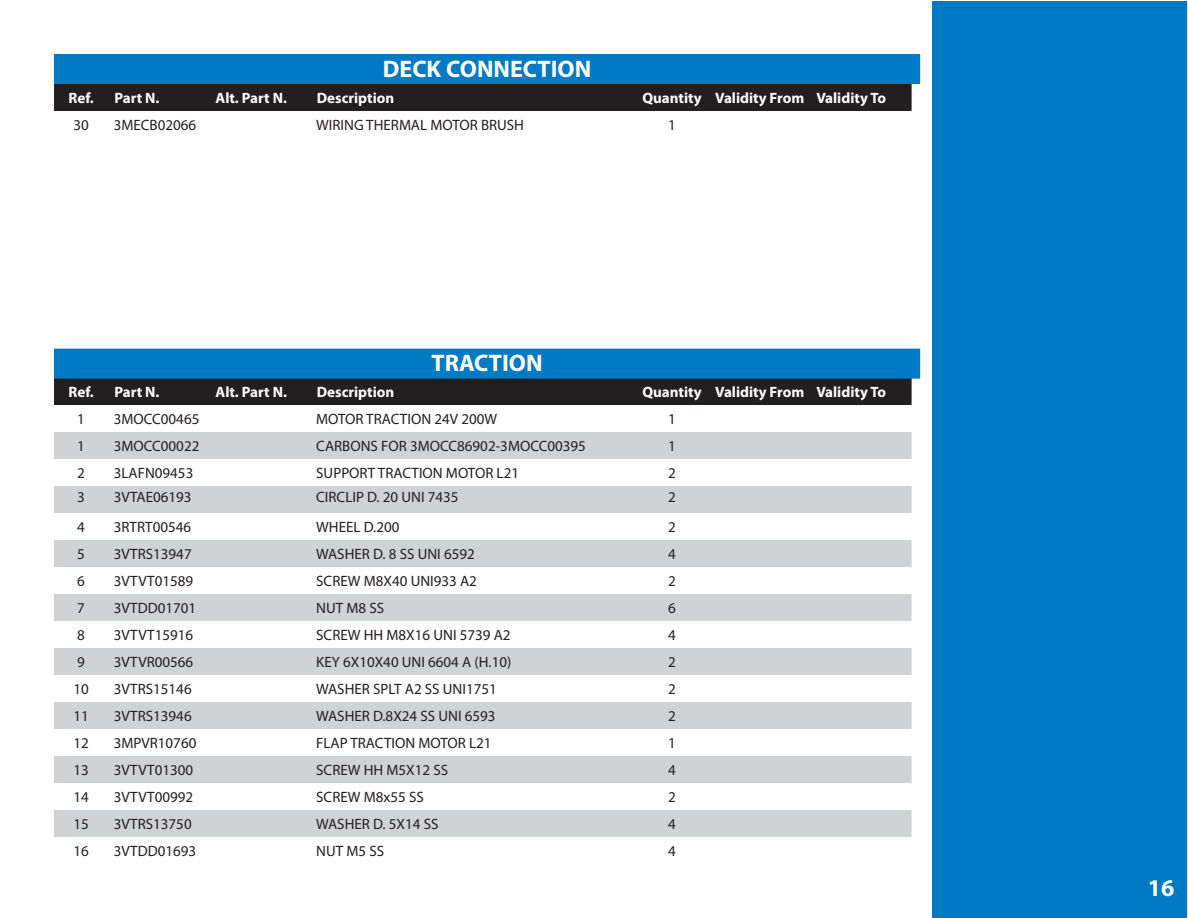
<style>
.page{position:relative;width:1188px;height:918px;background:#fff}
.page>*{position:absolute;margin:0;border:0;box-sizing:border-box;transform-origin:0 0}
.t1{font:700 24px "Myriad Pro";color:#fff}
.Table{font:15px "Myriad Pro";color:#231f20}
.t2{font:700 15px "Myriad Pro";color:#fff}
</style>
<div class="page">
<div style="left:932px;top:1px;width:255px;height:916px;background:#007ac2"></div>
<div style="left:54px;top:84px;width:858px;height:27px;background:#231f20"></div>
<div style="left:54px;top:379px;width:858px;height:26px;background:#231f20"></div>
<svg style="left:54px;top:432px;width:858px;height:405px;fill:#d1d2d4"></svg>
<div style="left:54px;top:54px;width:866px;height:30px;background:#007ac2"></div>
<div style="left:54px;top:349px;width:866px;height:30px;background:#007ac2"></div>
<p class="t1" style="left:383px;top:53px;width:210px">DECK CONNECTION</p>
<p class="t2" style="left:69px;top:88px;width:27px">Ref.</p>
<p class="t2" style="left:114px;top:88px;width:47px">Part N.</p>
<p class="t2" style="left:216px;top:88px;width:73px">Alt. Part N.</p>
<p class="t2" style="left:317px;top:88px;width:79px">Description</p>
<p class="t2" style="left:642px;top:88px;width:61px">Quantity</p>
<p class="t2" style="left:715px;top:88px;width:91px">Validity From</p>
<p class="t2" style="left:816px;top:88px;width:71px">Validity To</p>
<p class="Table" style="left:73px;top:116px;width:17px">30</p>
<p class="Table" style="left:114px;top:116px;width:84px">3MECB02066</p>
<p class="Table" style="left:316px;top:116px;width:209px">WIRING THERMAL MOTOR BRUSH</p>
<p class="Table" style="left:668px;top:116px;width:9px">1</p>
<p class="t1" style="left:432px;top:347px;width:113px">TRACTION</p>
<p class="t2" style="left:69px;top:382px;width:27px">Ref.</p>
<p class="t2" style="left:114px;top:382px;width:47px">Part N.</p>
<p class="t2" style="left:216px;top:382px;width:73px">Alt. Part N.</p>
<p class="t2" style="left:317px;top:382px;width:79px">Description</p>
<p class="t2" style="left:642px;top:382px;width:61px">Quantity</p>
<p class="t2" style="left:715px;top:382px;width:91px">Validity From</p>
<p class="t2" style="left:816px;top:382px;width:71px">Validity To</p>
<p class="Table" style="left:77px;top:410px;width:9px">1</p>
<p class="Table" style="left:114px;top:410px;width:87px">3MOCC00465</p>
<p class="Table" style="left:316px;top:410px;width:182px">MOTOR TRACTION 24V 200W</p>
<p class="Table" style="left:668px;top:410px;width:9px">1</p>
<p class="Table" style="left:77px;top:437px;width:9px">1</p>
<p class="Table" style="left:114px;top:437px;width:87px">3MOCC00022</p>
<p class="Table" style="left:316px;top:437px;width:271px">CARBONS FOR 3MOCC86902-3MOCC00395</p>
<p class="Table" style="left:668px;top:437px;width:9px">1</p>
<p class="Table" style="left:77px;top:464px;width:9px">2</p>
<p class="Table" style="left:114px;top:464px;width:81px">3LAFN09453</p>
<p class="Table" style="left:316px;top:464px;width:204px">SUPPORT TRACTION MOTOR L21</p>
<p class="Table" style="left:668px;top:464px;width:9px">2</p>
<p class="Table" style="left:77px;top:488px;width:9px">3</p>
<p class="Table" style="left:114px;top:488px;width:79px">3VTAE06193</p>
<p class="Table" style="left:316px;top:488px;width:144px">CIRCLIP D. 20 UNI 7435</p>
<p class="Table" style="left:668px;top:488px;width:9px">2</p>
<p class="Table" style="left:77px;top:518px;width:9px">4</p>
<p class="Table" style="left:114px;top:518px;width:79px">3RTRT00546</p>
<p class="Table" style="left:316px;top:518px;width:85px">WHEEL D.200</p>
<p class="Table" style="left:668px;top:518px;width:9px">2</p>
<p class="Table" style="left:77px;top:545px;width:9px">5</p>
<p class="Table" style="left:114px;top:545px;width:79px">3VTRS13947</p>
<p class="Table" style="left:316px;top:545px;width:160px">WASHER D. 8 SS UNI 6592</p>
<p class="Table" style="left:668px;top:545px;width:9px">4</p>
<p class="Table" style="left:77px;top:572px;width:9px">6</p>
<p class="Table" style="left:114px;top:572px;width:81px">3VTVT01589</p>
<p class="Table" style="left:316px;top:572px;width:162px">SCREW M8X40 UNI933 A2</p>
<p class="Table" style="left:668px;top:572px;width:9px">2</p>
<p class="Table" style="left:77px;top:599px;width:9px">7</p>
<p class="Table" style="left:114px;top:599px;width:84px">3VTDD01701</p>
<p class="Table" style="left:316px;top:599px;width:69px">NUT M8 SS</p>
<p class="Table" style="left:668px;top:599px;width:9px">6</p>
<p class="Table" style="left:77px;top:626px;width:9px">8</p>
<p class="Table" style="left:114px;top:626px;width:81px">3VTVT15916</p>
<p class="Table" style="left:316px;top:626px;width:196px">SCREW HH M8X16 UNI 5739 A2</p>
<p class="Table" style="left:668px;top:626px;width:9px">4</p>
<p class="Table" style="left:77px;top:653px;width:9px">9</p>
<p class="Table" style="left:114px;top:653px;width:81px">3VTVR00566</p>
<p class="Table" style="left:316px;top:653px;width:197px">KEY 6X10X40 UNI 6604 A (H.10)</p>
<p class="Table" style="left:668px;top:653px;width:9px">2</p>
<p class="Table" style="left:73px;top:680px;width:17px">10</p>
<p class="Table" style="left:114px;top:680px;width:79px">3VTRS15146</p>
<p class="Table" style="left:316px;top:680px;width:182px">WASHER SPLT A2 SS UNI1751</p>
<p class="Table" style="left:668px;top:680px;width:9px">2</p>
<p class="Table" style="left:73px;top:707px;width:17px">11</p>
<p class="Table" style="left:114px;top:707px;width:79px">3VTRS13946</p>
<p class="Table" style="left:316px;top:707px;width:181px">WASHER D.8X24 SS UNI 6593</p>
<p class="Table" style="left:668px;top:707px;width:9px">2</p>
<p class="Table" style="left:73px;top:734px;width:17px">12</p>
<p class="Table" style="left:114px;top:734px;width:84px">3MPVR10760</p>
<p class="Table" style="left:316px;top:734px;width:177px">FLAP TRACTION MOTOR L21</p>
<p class="Table" style="left:668px;top:734px;width:9px">1</p>
<p class="Table" style="left:73px;top:761px;width:17px">13</p>
<p class="Table" style="left:114px;top:761px;width:81px">3VTVT01300</p>
<p class="Table" style="left:316px;top:761px;width:133px">SCREW HH M5X12 SS</p>
<p class="Table" style="left:668px;top:761px;width:9px">4</p>
<p class="Table" style="left:73px;top:788px;width:17px">14</p>
<p class="Table" style="left:114px;top:788px;width:81px">3VTVT00992</p>
<p class="Table" style="left:316px;top:788px;width:109px">SCREW M8x55 SS</p>
<p class="Table" style="left:668px;top:788px;width:9px">2</p>
<p class="Table" style="left:73px;top:815px;width:17px">15</p>
<p class="Table" style="left:114px;top:815px;width:79px">3VTRS13750</p>
<p class="Table" style="left:316px;top:815px;width:124px">WASHER D. 5X14 SS</p>
<p class="Table" style="left:668px;top:815px;width:9px">4</p>
<p class="Table" style="left:73px;top:842px;width:17px">16</p>
<p class="Table" style="left:114px;top:842px;width:84px">3VTDD01693</p>
<p class="Table" style="left:316px;top:842px;width:69px">NUT M5 SS</p>
<p class="Table" style="left:668px;top:842px;width:9px">4</p>
<p class="t1" style="left:1148px;top:872px;width:28px">16</p>
</div>
